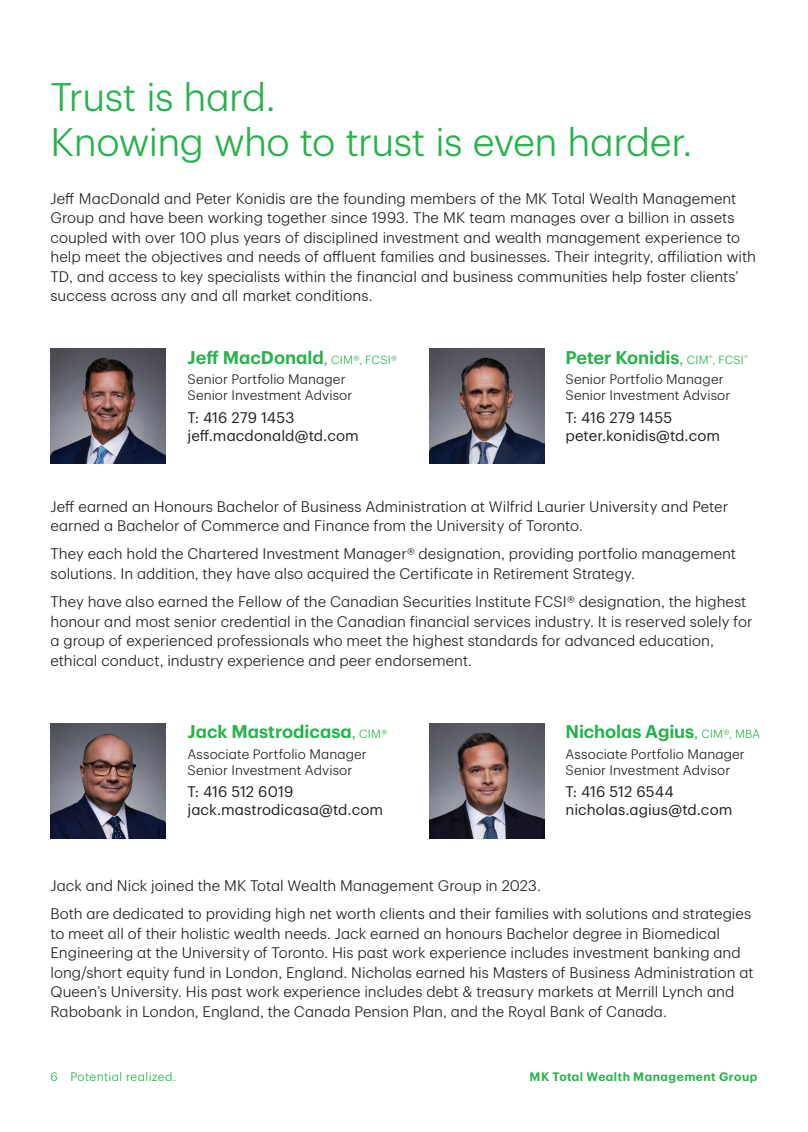
<style>
.page{position:relative;width:808px;height:1132px;background:#fff}
.page>*{position:absolute;margin:0;border:0;box-sizing:border-box;transform-origin:0 0}
.t1{font:300 39px "TD Graphik";letter-spacing:-.015em;color:#28b24b}
.Body_copy{font:600 18px "TD Graphik";letter-spacing:-.005em;color:#28b24b}
.Body_copy-2{font:300 15px/19.5px "TD Graphik";color:#231f20}
.Body_copy-3{font:15px/18px "TD Graphik";color:#231f20}
.Body_copy-4{font:300 13.5px/16.2px "TD Graphik";letter-spacing:.005em;color:#231f20}
.t2{font:600 12px "TD Graphik";letter-spacing:.035em;color:#28b24b}
.t3{font:300 12px "TD Graphik";letter-spacing:.03em;color:#28b24b}
.s1{font-weight:300}
.s2{font-weight:300;font-size:11.7px}
</style>
<div class="page">
<img style="left:50px;top:349px;width:115px;height:114px">
<img style="left:50px;top:723px;width:115px;height:115px">
<img style="left:429px;top:349px;width:115px;height:114px">
<img style="left:429px;top:723px;width:115px;height:115px">
<p class="t1" style="left:50px;top:67px;width:227px">Trust is hard.</p>
<p class="t1" style="left:50px;top:112px;width:643px">Knowing who to trust is even harder.</p>
<p class="Body_copy-2" style="left:50px;top:187px;width:707px">Jeff MacDonald and Peter Konidis are the founding members of the MK Total Wealth Management Group and have been working together since 1993. The MK team manages over a billion in assets coupled with over 100 plus years of disciplined investment and wealth management experience to help meet the objectives and needs of affluent families and businesses. Their integrity, affiliation with TD, and access to key specialists within the financial and business communities help foster clients’ success across any and all market conditions.</p>
<p class="Body_copy" style="left:188px;top:343px;width:211px">Jeff MacDonald<span class="s1">,</span> <span class="s2">CIM®, FCSI®</span></p>
<p class="Body_copy-4" style="left:188px;top:370px;width:166px">Senior Portfolio Manager<br>Senior Investment Advisor</p>
<p class="Body_copy-3" style="left:188px;top:407px;width:173px">T: 416 279 1453 jeff.macdonald@td.com</p>
<p class="Body_copy" style="left:566px;top:343px;width:184px">Peter Konidis<span class="s1">,</span> <span class="s2">CIM</span><sup>®</sup><span class="s2">, FCSI</span><sup>®</sup></p>
<p class="Body_copy-4" style="left:566px;top:370px;width:166px">Senior Portfolio Manager<br>Senior Investment Advisor</p>
<p class="Body_copy-3" style="left:566px;top:407px;width:156px">T: 416 279 1455 peter.konidis@td.com</p>
<p class="Body_copy-2" style="left:50px;top:495px;width:679px">Jeff earned an Honours Bachelor of Business Administration at Wilfrid Laurier University and Peter earned a Bachelor of Commerce and Finance from the University of Toronto.</p>
<p class="Body_copy-2" style="left:50px;top:543px;width:687px">They each hold the Chartered Investment Manager® designation, providing portfolio management solutions. In addition, they have also acquired the Certificate in Retirement Strategy.</p>
<p class="Body_copy-2" style="left:50px;top:590px;width:703px">They have also earned the Fellow of the Canadian Securities Institute FCSI® designation, the highest honour and most senior credential in the Canadian financial services industry. It is reserved solely for a group of experienced professionals who meet the highest standards for advanced education, ethical conduct, industry experience and peer endorsement.</p>
<p class="Body_copy" style="left:188px;top:717px;width:201px">Jack Mastrodicasa<span class="s1">,</span> <span class="s2">CIM®</span></p>
<p class="Body_copy-4" style="left:188px;top:744px;width:181px">Associate Portfolio Manager<br>Senior Investment Advisor</p>
<p class="Body_copy-3" style="left:188px;top:781px;width:197px">T: 416 512 6019 jack.mastrodicasa@td.com</p>
<p class="Body_copy" style="left:566px;top:717px;width:196px">Nicholas Agius<span class="s1">,</span> <span class="s2">CIM®, MBA</span></p>
<p class="Body_copy-4" style="left:566px;top:744px;width:181px">Associate Portfolio Manager<br>Senior Investment Advisor</p>
<p class="Body_copy-3" style="left:566px;top:781px;width:168px">T: 416 512 6544 nicholas.agius@td.com</p>
<p class="Body_copy-2" style="left:50px;top:874px;width:492px">Jack and Nick joined the MK Total Wealth Management Group in 2023.</p>
<p class="Body_copy-2" style="left:50px;top:902px;width:705px">Both are dedicated to providing high net worth clients and their families with solutions and strategies to meet all of their holistic wealth needs. Jack earned an honours Bachelor degree in Biomedical Engineering at the University of Toronto. His past work experience includes investment banking and long/short equity fund in London, England. Nicholas earned his Masters of Business Administration at Queen’s University. His past work experience includes debt &amp; treasury markets at Merrill Lynch and Rabobank in London, England, the Canada Pension Plan, and the Royal Bank of Canada.</p>
<p class="t3" style="left:50px;top:1067px;width:127px">6 Potential realized.</p>
<p class="t2" style="left:530px;top:1067px;width:229px">MK Total Wealth Management Group</p>
</div>
